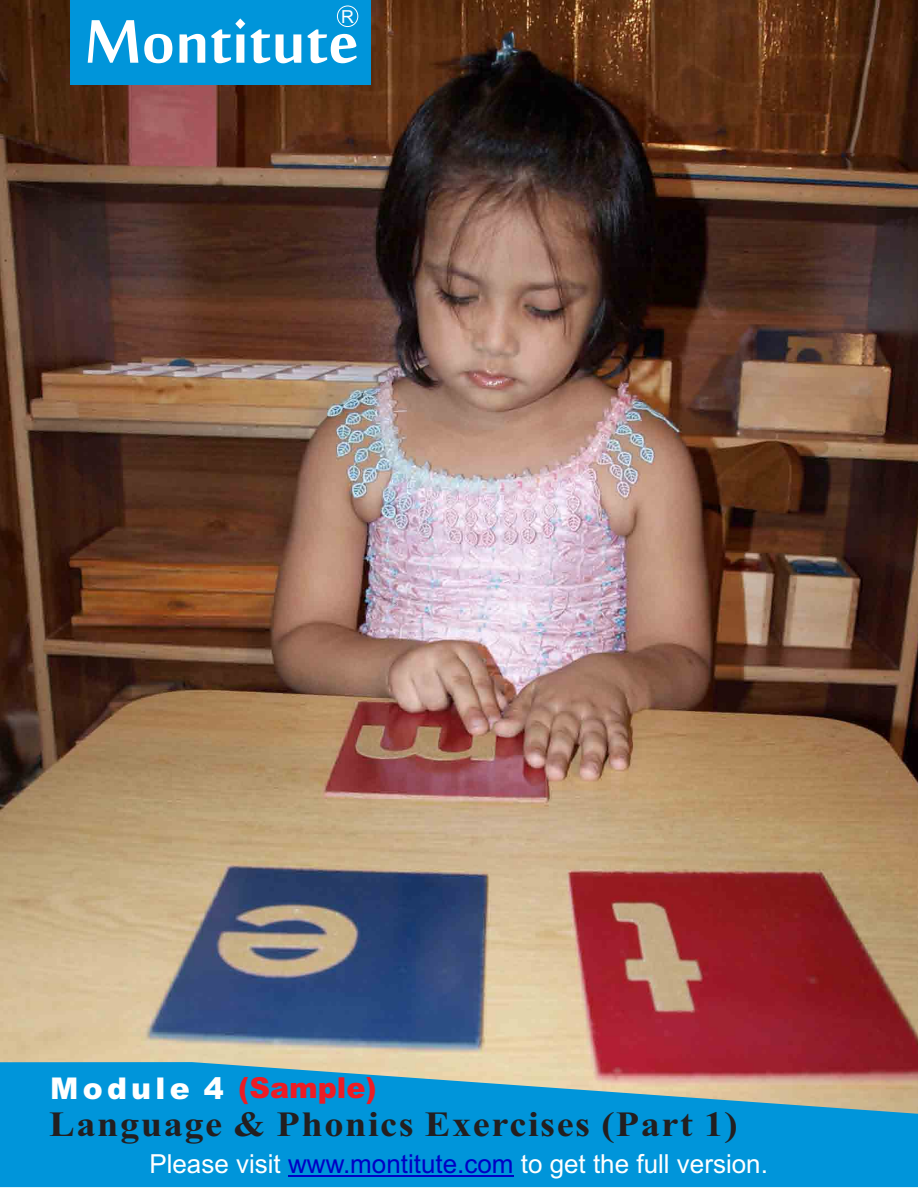
<style>
.page{position:relative;width:918px;height:1188px;background:#fff}
.page>*{position:absolute;margin:0;border:0;box-sizing:border-box;transform-origin:0 0}
.t1{font:93.9px "Mool Boran";color:#fff}
.t2{font:700 35.55px "Times New Roman";letter-spacing:.04em;color:#231f20;scale:1.08 1}
.t3{font:900 30px "Arial";letter-spacing:.14em;color:#fff}
.t4{font:900 28.8px "Arial";color:#ed1c24}
.t5{font:26.25px "Arial";color:#fff}
.t6{font:17.85px "Arial";color:#fff}
.s1{color:#0000c4}
</style>
<div class="page">
<img style="left:0;top:0;width:918px;height:1062px">
<div style="left:70px;top:0;width:301px;height:84px;background:#0095da"></div>
<div style="left:337px;top:6px;width:21px;height:21px;border:1px solid #fff;border-radius:50%"></div>
<svg style="left:0;top:1062px;width:918px;height:125px;background:#2296cc"></svg>
<hr style="left:288px;top:1175px;width:226px;height:2px;background:#0000c4">
<p class="t6" style="left:341px;top:10px;width:14px">R</p>
<p class="t1" style="left:84px;top:-25px;width:276px">Montitute</p>
<p class="t3" style="left:50px;top:1077px;width:175px">Module 4</p>
<p class="t2" style="left:49px;top:1112px;width:639px">Language &amp; Phonics Exercises (Part 1)</p>
<p class="t4" style="left:238px;top:1077px;width:140px">(Sample)</p>
<p class="t5" style="left:149px;top:1154px;width:620px">Please visit <span class="s1">www.montitute.com</span> to get the full version.</p>
</div>
